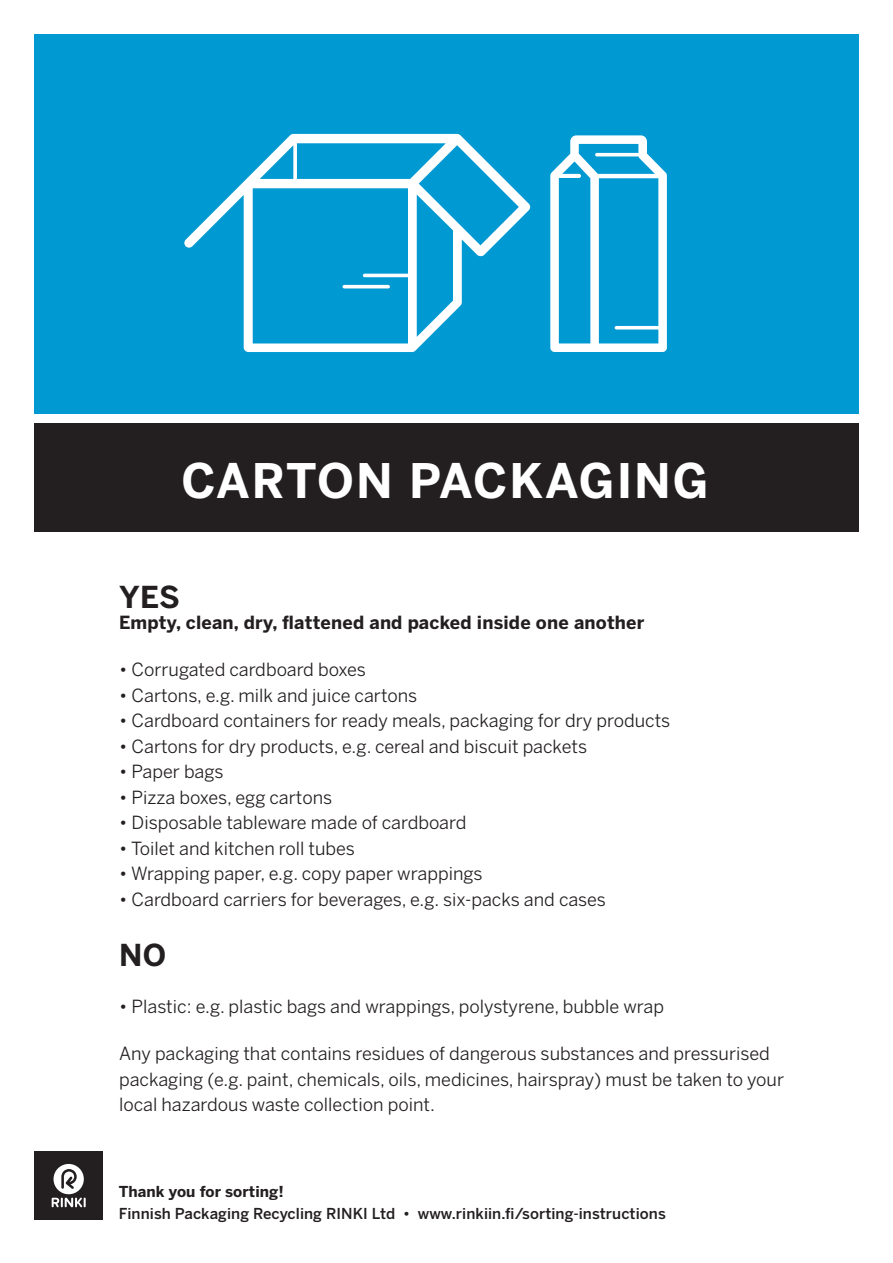
<style>
.page{position:relative;width:893px;height:1263px;background:#fff}
.page>*{position:absolute;margin:0;border:0;box-sizing:border-box;transform-origin:0 0}
.t1{font:700 47.25px "Benton Sans";letter-spacing:.04em;color:#fff}
.t2{font:700 30px "Benton Sans";color:#231f20}
.t3{font:18px/25.5px "Benton Sans";color:#231f20}
.t4{font:700 18px "Benton Sans";letter-spacing:.01em;color:#231f20}
.t5{font:500 15px "Benton Sans";letter-spacing:.005em;color:#231f20}
.t6{font:700 15px "Benton Sans";letter-spacing:.005em;color:#231f20}
</style>
<div class="page">
<div style="left:34px;top:423px;width:825px;height:108px;background:#231f20"></div>
<div style="left:34px;top:34px;width:825px;height:380px;background:#0099d2"></div>
<div style="left:35px;top:1151px;width:68px;height:69px;background:#231f20"></div>
<svg style="left:52px;top:1164px;width:34px;height:43px"></svg>
<svg style="left:184px;top:134px;width:346px;height:218px"></svg>
<svg style="left:550px;top:135px;width:117px;height:217px"></svg>
<h1 class="t1" style="left:181px;top:452px;width:529px">CARTON PACKAGING</h1>
<h2 class="t2" style="left:119px;top:579px;width:62px">YES</h2>
<p class="t4" style="left:119px;top:612px;width:527px">Empty, clean, dry, flattened and packed inside one another</p>
<p class="t3" style="left:119px;top:657px;width:248px">• Corrugated cardboard boxes</p>
<p class="t3" style="left:119px;top:682px;width:300px">• Cartons, e.g. milk and juice cartons</p>
<p class="t3" style="left:119px;top:708px;width:553px">• Cardboard containers for ready meals, packaging for dry products</p>
<p class="t3" style="left:119px;top:733px;width:469px">• Cartons for dry products, e.g. cereal and biscuit packets</p>
<p class="t3" style="left:119px;top:759px;width:106px">• Paper bags</p>
<p class="t3" style="left:119px;top:784px;width:215px">• Pizza boxes, egg cartons</p>
<p class="t3" style="left:119px;top:810px;width:349px">• Disposable tableware made of cardboard</p>
<p class="t3" style="left:119px;top:835px;width:237px">• Toilet and kitchen roll tubes</p>
<p class="t3" style="left:119px;top:861px;width:365px">• Wrapping paper, e.g. copy paper wrappings</p>
<p class="t3" style="left:119px;top:886px;width:488px">• Cardboard carriers for beverages, e.g. six-packs and cases</p>
<h2 class="t2" style="left:119px;top:937px;width:49px">NO</h2>
<p class="t3" style="left:119px;top:993px;width:546px">• Plastic: e.g. plastic bags and wrappings, polystyrene, bubble wrap</p>
<p class="t3" style="left:119px;top:1041px;width:666px">Any packaging that contains residues of dangerous substances and pressurised packaging (e.g. paint, chemicals, oils, medicines, hairspray) must be taken to your local hazardous waste collection point.</p>
<p class="t6" style="left:119px;top:1182px;width:167px">Thank you for sorting!</p>
<p class="t5" style="left:119px;top:1204px;width:549px">Finnish Packaging Recycling RINKI Ltd • www.rinkiin.fi/sorting-instructions</p>
</div>
